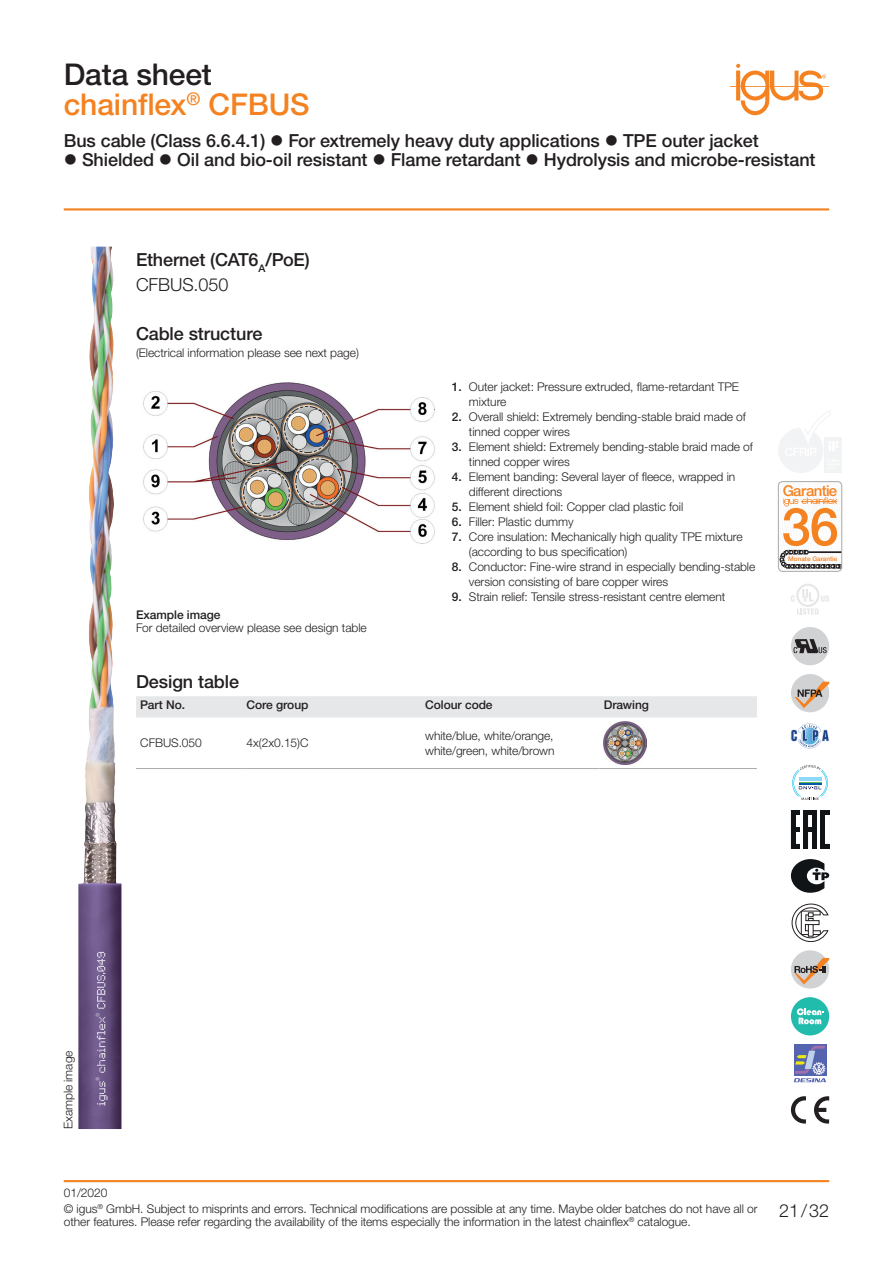
<style>
.page{position:relative;width:893px;height:1263px;background:#fff}
.page>*{position:absolute;margin:0;border:0;box-sizing:border-box;transform-origin:0 0}
.t1{font:500 30px "Helvetica Neue LTW1 G";letter-spacing:-.005em;color:#f58220}
.t2{font:500 30px "Helvetica Neue LTW1 G";letter-spacing:-.005em;color:#231f20}
.t3{font:500 18px/25.5px "Helvetica Neue LTW1 G";letter-spacing:-.005em;color:#231f20}
.t4{font:300 18px "Helvetica Neue LTW1 G";color:#231f20}
.t5{font:500 14.85px "Helvetica Neue LTW1 G";letter-spacing:-.04em;color:#f58220}
.t6{font:300 12px/15px "Helvetica Neue LTW1 G";letter-spacing:-.005em;color:#231f20}
.t7{font:500 12px "Helvetica Neue LTW1 G";letter-spacing:-.005em;color:#231f20}
.t8{font:500 6.45px "Helvetica Neue LTW1 G";color:#f58220}
.s1{font-weight:300}
.s2{font-weight:500}
</style>
<div class="page">
<svg style="left:730px;top:64px;width:99px;height:51px"></svg>
<hr style="left:64px;top:208px;width:765px;height:2px;background:#f58220">
<hr style="left:64px;top:1180px;width:765px;height:2px;background:#f58220">
<img style="left:78px;top:247px;width:43px;height:882px">
<svg style="left:791px;top:903px;width:38px;height:39px"></svg>
<div style="left:808px;top:924px;width:5px;height:12px;background:#fff"></div>
<div style="left:808px;top:924px;width:5px;height:12px;border:1px solid #231f20"></div>
<div style="left:791px;top:627px;width:38px;height:38px;background:#d1d2d4;border-radius:50%"></div>
<svg style="left:793px;top:639px;width:34px;height:14px"></svg>
<div style="left:791px;top:950px;width:38px;height:38px;background:#d1d2d4;border-radius:50%"></div>
<svg style="left:794px;top:958px;width:35px;height:26px"></svg>
<div style="left:791px;top:674px;width:38px;height:38px;background:#d1d2d4;border-radius:50%"></div>
<svg style="left:795px;top:682px;width:34px;height:26px"></svg>
<div style="left:791px;top:997px;width:38px;height:38px;background:#22bcac;border-radius:50%"></div>
<svg style="left:797px;top:1008px;width:26px;height:16px"></svg>
<svg style="left:792px;top:764px;width:36px;height:36px"></svg>
<svg style="left:794px;top:1044px;width:32px;height:2px"></svg>
<svg style="left:794px;top:1046px;width:32px;height:36px"></svg>
<svg style="left:791px;top:810px;width:38px;height:38px"></svg>
<svg style="left:814px;top:1096px;width:15px;height:27px"></svg>
<svg style="left:791px;top:1096px;width:15px;height:27px"></svg>
<svg style="left:791px;top:859px;width:38px;height:34px"></svg>
<svg style="left:797px;top:608px;width:22px;height:7px"></svg>
<svg style="left:821px;top:595px;width:8px;height:7px"></svg>
<div style="left:796px;top:584px;width:23px;height:23px;background:#e6e7e9;border-radius:50%"></div>
<div style="left:798px;top:586px;width:19px;height:19px;background:#fff;border-radius:50%"></div>
<svg style="left:802px;top:589px;width:12px;height:12px"></svg>
<svg style="left:791px;top:595px;width:4px;height:7px"></svg>
<svg style="left:780px;top:497px;width:60px;height:72px"></svg>
<div style="left:778px;top:481px;width:64px;height:90px;border:1px solid #a8a9ad;border-radius:4px"></div>
<div style="left:825px;top:438px;width:17px;height:17px;background:#f2f3f4"></div>
<div style="left:825px;top:456px;width:17px;height:17px;background:#f2f3f4"></div>
<svg style="left:778px;top:411px;width:62px;height:62px"></svg>
<svg style="left:791px;top:723px;width:38px;height:25px"></svg>
<img style="left:143px;top:383px;width:292px;height:161px">
<div style="left:136px;top:696px;width:621px;height:21px;background:#e6e7e9"></div>
<hr style="left:600px;top:768px;width:157px;height:1px;background:#a8a9ad">
<hr style="left:421px;top:768px;width:179px;height:1px;background:#a8a9ad">
<hr style="left:242px;top:768px;width:179px;height:1px;background:#a8a9ad">
<hr style="left:136px;top:768px;width:106px;height:1px;background:#a8a9ad">
<img style="left:604px;top:722px;width:42px;height:42px">
<h1 class="t2" style="left:64px;top:56px;width:150px">Data sheet</h1>
<h1 class="t1" style="left:64px;top:86px;width:247px">chainflex<sup>®</sup> CFBUS</h1>
<h2 class="t3" style="left:64px;top:128px;width:696px">Bus cable (Class 6.6.4.1) ● For extremely heavy duty applications ● TPE outer jacket</h2>
<h2 class="t3" style="left:64px;top:147px;width:753px">● Shielded ● Oil and bio-oil resistant ● Flame retardant ● Hydrolysis and microbe-resistant</h2>
<h2 class="t3" style="left:136px;top:247px;width:175px">Ethernet (CAT6<sub>A</sub>/PoE)<br><span class="s1">CFBUS.050</span></h2>
<h2 class="t3" style="left:136px;top:321px;width:128px">Cable structure</h2>
<p class="t6" style="left:136px;top:346px;width:224px">(Electrical information please see next page)</p>
<p class="t7" style="left:136px;top:607px;width:86px">Example image</p>
<p class="t6" style="left:136px;top:620px;width:232px">For detailed overview please see design table</p>
<h2 class="t3" style="left:136px;top:669px;width:105px">Design table</h2>
<p class="t6" style="left:469px;top:380px;width:272px;text-indent:-17px"><span class="s2">1.</span> Outer jacket: Pressure extruded, flame-retardant TPE mixture</p>
<p class="t6" style="left:469px;top:410px;width:279px;text-indent:-17px"><span class="s2">2.</span> Overall shield: Extremely bending-stable braid made of tinned copper wires</p>
<p class="t6" style="left:469px;top:440px;width:285px;text-indent:-17px"><span class="s2">3.</span> Element shield: Extremely bending-stable braid made of tinned copper wires</p>
<p class="t6" style="left:469px;top:470px;width:268px;text-indent:-17px"><span class="s2">4.</span> Element banding: Several layer of fleece, wrapped in different directions</p>
<p class="t6" style="left:452px;top:500px;width:233px"><span class="s2">5.</span> Element shield foil: Copper clad plastic foil</p>
<p class="t6" style="left:452px;top:515px;width:123px"><span class="s2">6.</span> Filler: Plastic dummy</p>
<p class="t6" style="left:469px;top:530px;width:275px;text-indent:-17px"><span class="s2">7.</span> Core insulation: Mechanically high quality TPE mixture (according to bus specification)</p>
<p class="t6" style="left:469px;top:560px;width:288px;text-indent:-17px"><span class="s2">8.</span> Conductor: Fine-wire strand in especially bending-stable version consisting of bare copper wires</p>
<p class="t6" style="left:452px;top:590px;width:275px"><span class="s2">9.</span> Strain relief: Tensile stress-resistant centre element</p>
<p class="t7" style="left:140px;top:697px;width:46px">Part No.</p>
<p class="t7" style="left:247px;top:697px;width:63px">Core group</p>
<p class="t7" style="left:425px;top:697px;width:69px">Colour code</p>
<p class="t7" style="left:604px;top:697px;width:47px">Drawing</p>
<p class="t6" style="left:140px;top:735px;width:63px">CFBUS.050</p>
<p class="t6" style="left:247px;top:735px;width:63px">4x(2x0.15)C</p>
<p class="t6" style="left:425px;top:728px;width:131px">white/blue, white/orange, white/green, white/brown</p>
<p class="t5" style="left:783px;top:481px;width:56px">Garantie</p>
<p class="t8" style="left:788px;top:555px;width:51px">Monate Garantie</p>
<p class="t6" style="left:61px;top:1129px;width:80px;rotate:-90deg">Example image</p>
<p class="t6" style="left:64px;top:1185px;width:45px">01/2020</p>
<p class="t6" style="left:64px;top:1202px;width:695px;line-height:12.8px">© igus<sup>®</sup> GmbH. Subject to misprints and errors. Technical modifications are possible at any time. Maybe older batches do not have all or other features. Please refer regarding the availability of the items especially the information in the latest chainflex<sup>®</sup> catalogue.</p>
<h2 class="t4" style="left:779px;top:1200px;width:51px">21/32</h2>
</div>
